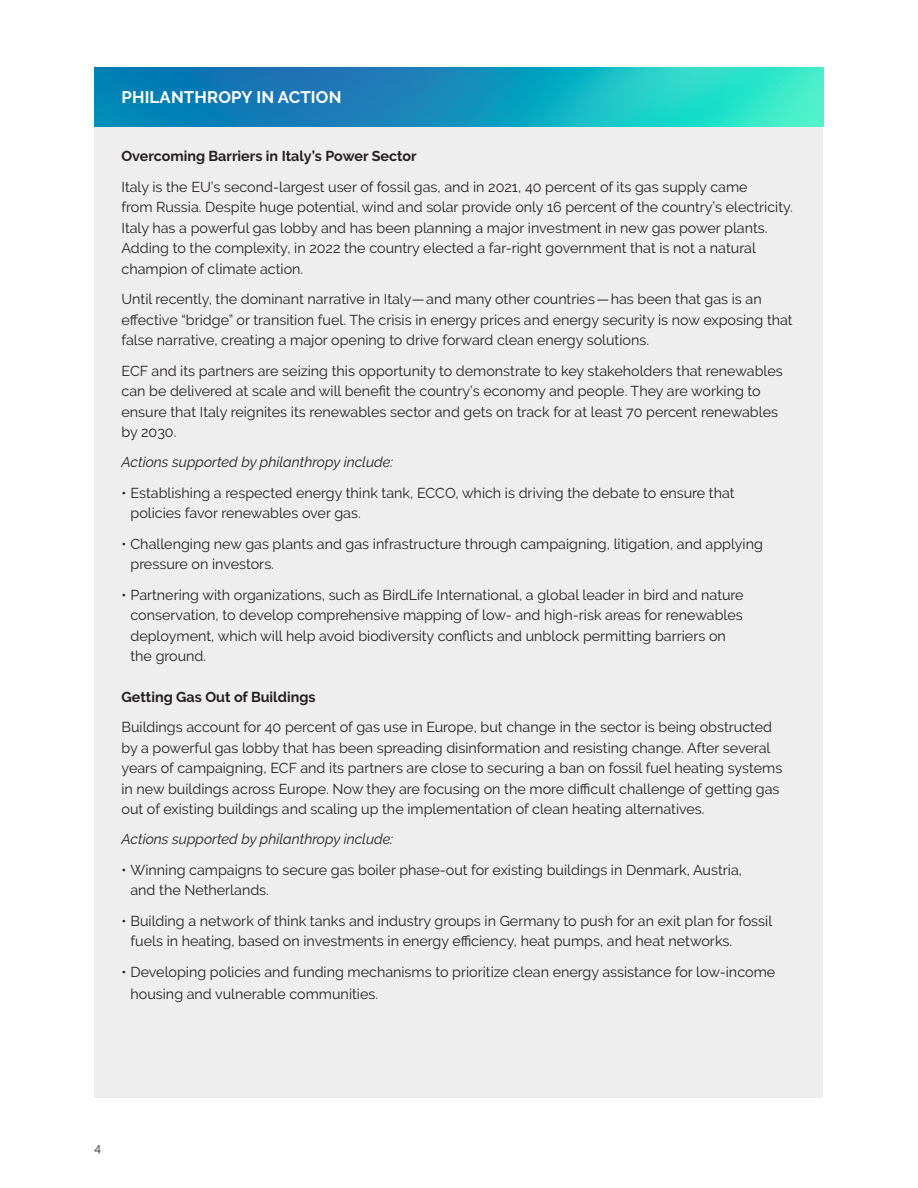
<style>
.page{position:relative;width:918px;height:1188px;background:#fff}
.page>*{position:absolute;margin:0;border:0;box-sizing:border-box;transform-origin:0 0}
.t1{font:700 16.65px "Raleway";letter-spacing:.01em;color:#fff}
.t2{font:14.4px/20.4px "Raleway";color:#231f20}
.t3{font:italic 14.4px "Raleway";color:#231f20}
.t4{font:700 14.4px "Raleway";color:#231f20}
.t5{font:12px "Raleway";color:#231f20}
</style>
<div class="page">
<div style="left:94px;top:127px;width:730px;height:970px;background:#eeeeef"></div>
<img style="left:94px;top:67px;width:730px;height:60px">
<p class="t1" style="left:122px;top:88px;width:222px">PHILANTHROPY IN ACTION</p>
<p class="t4" style="left:122px;top:148px;width:297px">Overcoming Barriers in Italy’s Power Sector</p>
<p class="t2" style="left:122px;top:177px;width:673px">Italy is the EU’s second-largest user of fossil gas, and in 2021, 40 percent of its gas supply came<br>from Russia. Despite huge potential, wind and solar provide only 16 percent of the country’s electricity.<br>Italy has a powerful gas lobby and has been planning a major investment in new gas power plants.<br>Adding to the complexity, in 2022 the country elected a far-right government that is not a natural champion of climate action.</p>
<p class="t2" style="left:122px;top:289px;width:673px">Until recently, the dominant narrative in Italy—and many other countries—has been that gas is an effective “bridge” or transition fuel. The crisis in energy prices and energy security is now exposing that false narrative, creating a major opening to drive forward clean energy solutions.</p>
<p class="t2" style="left:122px;top:360px;width:663px">ECF and its partners are seizing this opportunity to demonstrate to key stakeholders that renewables can be delivered at scale and will benefit the country’s economy and people. They are working to ensure that Italy reignites its renewables sector and gets on track for at least 70 percent renewables by 2030.</p>
<p class="t3" style="left:122px;top:454px;width:273px">Actions supported by philanthropy include:</p>
<p class="t2" style="left:130px;top:483px;width:606px;text-indent:-9px">• Establishing a respected energy think tank, ECCO, which is driving the debate to ensure that policies favor renewables over gas.</p>
<p class="t2" style="left:130px;top:534px;width:634px;text-indent:-9px">• Challenging new gas plants and gas infrastructure through campaigning, litigation, and applying pressure on investors.</p>
<p class="t2" style="left:130px;top:585px;width:615px;text-indent:-9px">• Partnering with organizations, such as BirdLife International, a global leader in bird and nature conservation, to develop comprehensive mapping of low- and high-risk areas for renewables deployment, which will help avoid biodiversity conflicts and unblock permitting barriers on the ground.</p>
<p class="t4" style="left:122px;top:688px;width:196px">Getting Gas Out of Buildings</p>
<p class="t2" style="left:122px;top:717px;width:662px">Buildings account for 40 percent of gas use in Europe, but change in the sector is being obstructed by a powerful gas lobby that has been spreading disinformation and resisting change. After several years of campaigning, ECF and its partners are close to securing a ban on fossil fuel heating systems in new buildings across Europe. Now they are focusing on the more difficult challenge of getting gas out of existing buildings and scaling up the implementation of clean heating alternatives.</p>
<p class="t3" style="left:122px;top:831px;width:273px">Actions supported by philanthropy include:</p>
<p class="t2" style="left:130px;top:860px;width:613px;text-indent:-9px">• Winning campaigns to secure gas boiler phase-out for existing buildings in Denmark, Austria, and the Netherlands.</p>
<p class="t2" style="left:130px;top:911px;width:643px;text-indent:-9px">• Building a network of think tanks and industry groups in Germany to push for an exit plan for fossil fuels in heating, based on investments in energy efficiency, heat pumps, and heat networks.</p>
<p class="t2" style="left:130px;top:960px;width:646px;line-height:22.5px;text-indent:-9px">• Developing policies and funding mechanisms to prioritize clean energy assistance for low-income housing and vulnerable communities.</p>
<p class="t5" style="left:94px;top:1141px;width:8px">4</p>
</div>
